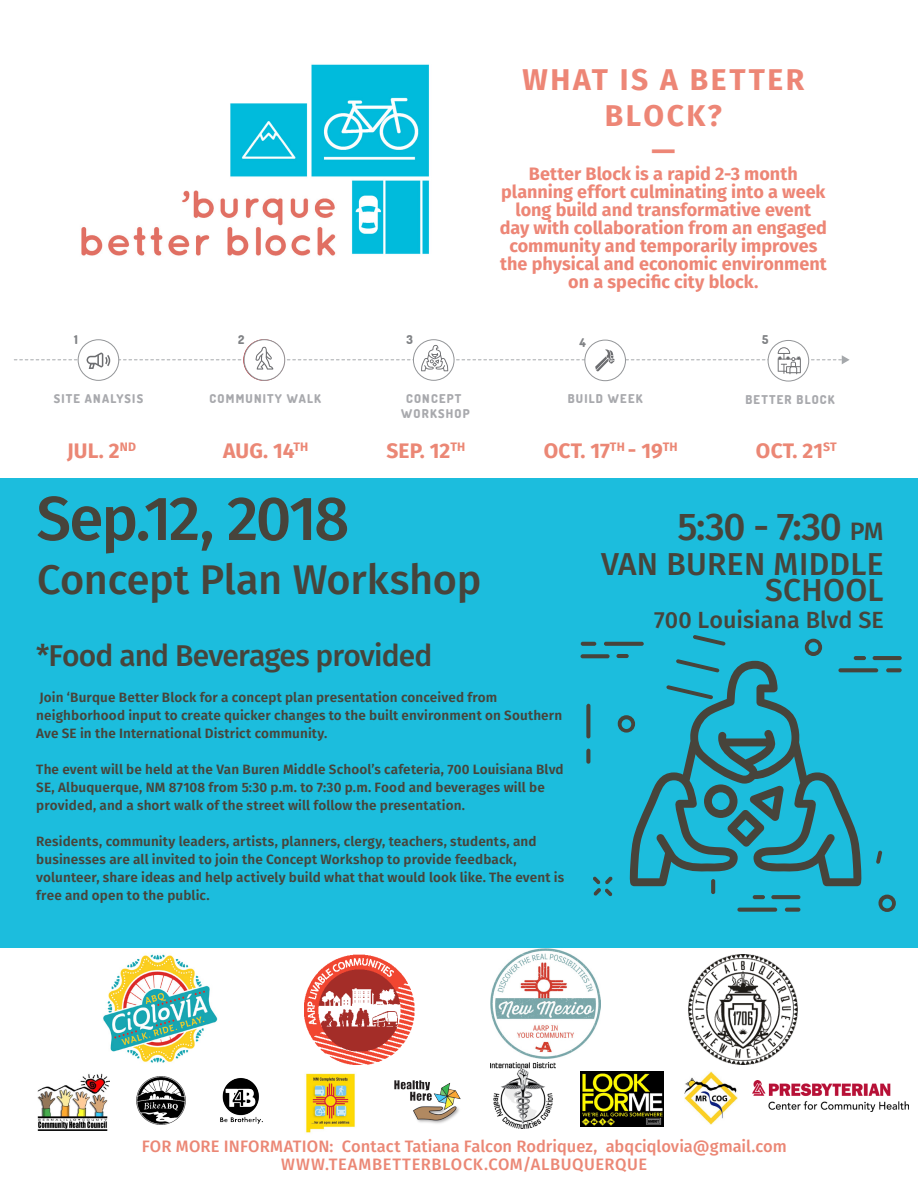
<style>
.page{position:relative;width:918px;height:1188px;background:#fff}
.page>*{position:absolute;margin:0;border:0;box-sizing:border-box;transform-origin:0 0}
.T3{font:500 62.1px "Fira Sans";letter-spacing:-.04em;color:#47443b}
.T3-2{font:500 41.4px "Fira Sans";letter-spacing:-.01em;color:#47443b}
.T3-3{font:500 38.7px "Fira Sans";color:#47443b}
.t1{font:500 31.65px/26.7px "Fira Sans";letter-spacing:.01em;color:#47443b;text-align:right}
.T3-4{font:500 30px "Fira Sans";letter-spacing:-.03em;color:#47443b}
.H1___No_Indent__Cent{font:700 30px/36px "Fira Sans";letter-spacing:.085em;color:#ed8676;text-align:center}
.t2{font:500 23.4px "Fira Sans";color:#47443b}
.t3{font:700 21px "Fira Sans";letter-spacing:.01em;color:#eb8775}
.BC___Centre{font:700 18px/18px "Fira Sans";color:#ed8676;text-align:center}
.H1___No_Indent__Cent-2{font:500 16.5px "Fira Sans";letter-spacing:.01em;color:#eb8775}
.H1___No_Indent__Cent-3{font:500 16.5px "Fira Sans";letter-spacing:.035em;color:#eb8775}
.BC{font:600 13.5px/18px "Fira Sans";letter-spacing:.01em;color:#47443b}
.t4{font:800 12.15px "Dosis";letter-spacing:.1em;color:#a8a9ad}
.t5{font:800 12.15px "Dosis";color:#808285}
.s1{font-size:25.2px}
</style>
<div class="page">
<div style="left:0;top:479px;width:918px;height:469px;background:#1cbddd"></div>
<img style="left:81px;top:64px;width:348px;height:192px">
<svg style="left:586px;top:704px;width:4px;height:34px"></svg>
<svg style="left:586px;top:749px;width:4px;height:15px"></svg>
<svg style="left:711px;top:879px;width:4px;height:15px"></svg>
<svg style="left:617px;top:715px;width:12px;height:18px"></svg>
<svg style="left:805px;top:639px;width:17px;height:17px"></svg>
<svg style="left:878px;top:895px;width:18px;height:17px"></svg>
<svg style="left:604px;top:642px;width:40px;height:4px"></svg>
<svg style="left:581px;top:642px;width:15px;height:4px"></svg>
<svg style="left:580px;top:654px;width:30px;height:4px"></svg>
<svg style="left:616px;top:654px;width:13px;height:4px"></svg>
<svg style="left:838px;top:668px;width:40px;height:4px"></svg>
<svg style="left:886px;top:668px;width:16px;height:4px"></svg>
<hr style="left:873px;top:656px;width:29px;height:4px;background:#47443b;border-radius:2px">
<hr style="left:854px;top:656px;width:12px;height:4px;background:#47443b;border-radius:2px">
<svg style="left:737px;top:908px;width:40px;height:4px"></svg>
<svg style="left:785px;top:908px;width:15px;height:4px"></svg>
<svg style="left:771px;top:895px;width:29px;height:4px"></svg>
<svg style="left:753px;top:895px;width:12px;height:4px"></svg>
<svg style="left:693px;top:635px;width:32px;height:11px"></svg>
<svg style="left:676px;top:659px;width:9px;height:2px"></svg>
<svg style="left:876px;top:850px;width:6px;height:14px"></svg>
<svg style="left:629px;top:661px;width:233px;height:225px"></svg>
<svg style="left:704px;top:784px;width:80px;height:63px"></svg>
<svg style="left:593px;top:876px;width:20px;height:20px"></svg>
<div style="left:78px;top:339px;width:41px;height:42px;border:1px solid #939598;border-radius:50%"></div>
<div style="left:244px;top:340px;width:40px;height:40px;background:#9d9b9e;border-radius:50%"></div>
<div style="left:243px;top:339px;width:42px;height:42px;border:1px solid #c3262e;border-radius:50%"></div>
<div style="left:244px;top:340px;width:41px;height:40px;background:#fff;border-radius:50%"></div>
<div style="left:244px;top:339px;width:41px;height:42px;border:1px solid #939598;border-radius:50%"></div>
<svg style="left:585px;top:340px;width:40px;height:41px"></svg>
<div style="left:584px;top:340px;width:42px;height:41px;border:1px solid #939598;border-radius:50%"></div>
<svg style="left:768px;top:340px;width:41px;height:41px"></svg>
<div style="left:768px;top:340px;width:41px;height:42px;border:1px solid #939598;border-radius:50%"></div>
<div style="left:413px;top:339px;width:42px;height:42px;border:1px solid #939598;border-radius:50%"></div>
<svg style="left:14px;top:345px;width:836px;height:29px"></svg>
<img style="left:103px;top:954px;width:115px;height:109px">
<img style="left:688px;top:955px;width:110px;height:110px">
<img style="left:305px;top:954px;width:110px;height:111px">
<img style="left:491px;top:948px;width:110px;height:110px">
<img style="left:37px;top:1073px;width:72px;height:58px">
<img style="left:136px;top:1076px;width:50px;height:49px">
<img style="left:306px;top:1073px;width:49px;height:60px">
<img style="left:394px;top:1080px;width:67px;height:44px">
<img style="left:491px;top:1063px;width:65px;height:66px">
<img style="left:580px;top:1071px;width:83px;height:56px">
<img style="left:685px;top:1071px;width:53px;height:53px">
<img style="left:752px;top:1081px;width:156px;height:31px">
<img style="left:220px;top:1078px;width:43px;height:46px">
<p class="H1___No_Indent__Cent" style="left:523px;top:61px;width:283px">WHAT IS A BETTER<br>BLOCK?</p>
<p class="H1___No_Indent__Cent" style="left:651px;top:133px;width:25px">—</p>
<p class="BC___Centre" style="left:500px;top:165px;width:329px">Better Block is a rapid 2-3 month planning effort culminating into a week long build and transformative event day with collaboration from an engaged community and temporarily improves the physical and economic environment on a specific city block.</p>
<p class="t5" style="left:74px;top:332px;width:5px">1</p>
<p class="t5" style="left:238px;top:332px;width:8px">2</p>
<p class="t5" style="left:407px;top:332px;width:8px">3</p>
<p class="t5" style="left:579px;top:335px;width:8px">4</p>
<p class="t5" style="left:762px;top:332px;width:8px">5</p>
<p class="t4" style="left:54px;top:391px;width:91px">SITE ANALYSIS</p>
<p class="t4" style="left:210px;top:391px;width:113px">COMMUNITY WALK</p>
<p class="t4" style="left:406px;top:391px;width:57px">CONCEPT</p>
<p class="t4" style="left:568px;top:391px;width:76px">BUILD WEEK</p>
<p class="t4" style="left:746px;top:392px;width:91px">BETTER BLOCK</p>
<p class="t4" style="left:401px;top:405px;width:70px">WORKSHOP</p>
<p class="t3" style="left:544px;top:436px;width:136px">OCT. 17<sup>TH</sup> - 19<sup>TH</sup></p>
<p class="t3" style="left:756px;top:436px;width:82px">OCT. 21<sup>ST</sup></p>
<p class="t3" style="left:67px;top:436px;width:70px">JUL. 2<sup>ND</sup></p>
<p class="t3" style="left:223px;top:436px;width:87px">AUG. 14<sup>TH</sup></p>
<p class="t3" style="left:386px;top:436px;width:81px">SEP. 12<sup>TH</sup></p>
<p class="T3" style="left:36px;top:475px;width:315px">Sep.12, 2018</p>
<p class="T3-2" style="left:37px;top:551px;width:446px">Concept Plan Workshop</p>
<p class="T3-4" style="left:36px;top:635px;width:398px">*Food and Beverages provided</p>
<p class="BC" style="left:36px;top:688px;width:528px">Join ‘Burque Better Block for a concept plan presentation conceived from neighborhood input to create quicker changes to the built environment on Southern<br>Ave SE in the International District community.</p>
<p class="BC" style="left:36px;top:760px;width:529px">The event will be held at the Van Buren Middle School’s cafeteria, 700 Louisiana Blvd<br>SE, Albuquerque, NM 87108 from 5:30 p.m. to 7:30 p.m. Food and beverages will be provided, and a short walk of the street will follow the presentation.</p>
<p class="BC" style="left:36px;top:832px;width:529px">Residents, community leaders, artists, planners, clergy, teachers, students, and businesses are all invited to join the Concept Workshop to provide feedback, volunteer, share ideas and help actively build what that would look like. The event is free and open to the public.</p>
<p class="T3-3" style="left:677px;top:499px;width:208px">5:30 - 7:30 <span class="s1">PM</span></p>
<p class="t1" style="left:601px;top:550px;width:284px">VAN BUREN MIDDLE<br>SCHOOL</p>
<p class="t2" style="left:654px;top:603px;width:231px">700 Louisiana Blvd SE</p>
<p class="H1___No_Indent__Cent-2" style="left:142px;top:1135px;width:647px">FOR MORE INFORMATION: Contact Tatiana Falcon Rodriquez, abqciqlovia@gmail.com</p>
<p class="H1___No_Indent__Cent-3" style="left:281px;top:1153px;width:368px">WWW.TEAMBETTERBLOCK.COM/ALBUQUERQUE</p>
</div>
